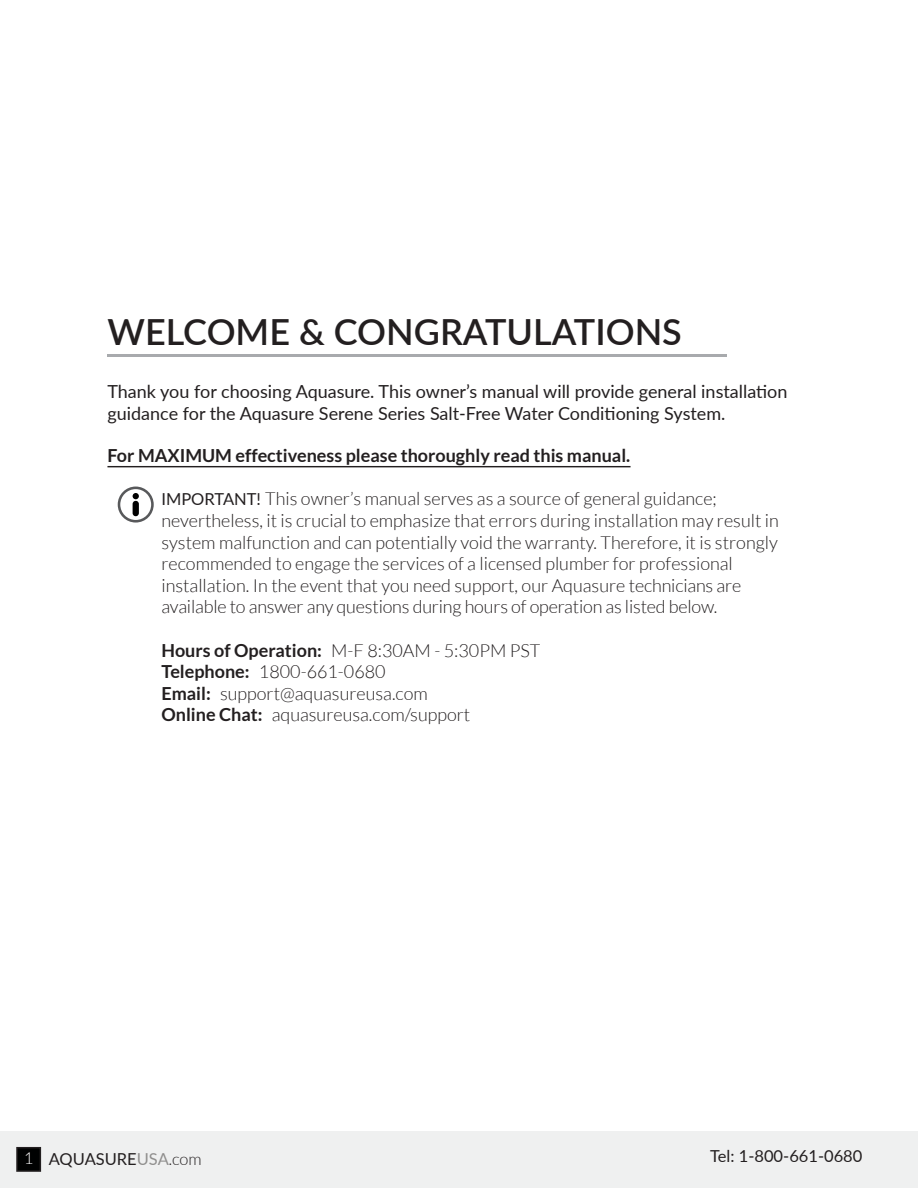
<style>
.page{position:relative;width:918px;height:1188px;background:#fff}
.page>*{position:absolute;margin:0;border:0;box-sizing:border-box;transform-origin:0 0}
.t1{font:600 36px "Lato";color:#231f20}
.t2{font:300 18px/21.6px "Lato";color:#231f20}
.t3{font:18px/21.6px "Lato";color:#231f20}
.t4{font:700 18px "Lato";color:#231f20}
.t5{font:16.5px "Lato";color:#231f20}
.s1{font-weight:400;font-size:16.5px}
.s2{font-weight:700}
.s3{font-weight:300;color:#fff}
.s4{color:#908f8e}
.s5{font-weight:300}
</style>
<div class="page">
<div style="left:0;top:1131px;width:918px;height:57px;background:#eff0f0"></div>
<div style="left:17px;top:1148px;width:23px;height:23px;background:#000101"></div>
<div style="left:16px;top:1147px;width:25px;height:25px;border:2px solid #231f20"></div>
<hr style="left:107px;top:466px;width:524px;height:1px;background:#231f20">
<hr style="left:107px;top:354px;width:620px;height:3px;background:#a8aaad">
<svg style="left:118px;top:487px;width:36px;height:36px"></svg>
<div style="left:133px;top:501px;width:6px;height:15px;background:#010101;border-radius:3px"></div>
<h1 class="t1" style="left:107px;top:306px;width:576px">WELCOME &amp; CONGRATULATIONS</h1>
<p class="t3" style="left:107px;top:380px;width:682px">Thank you for choosing Aquasure. This owner’s manual will provide general installation guidance for the Aquasure Serene Series Salt-Free Water Conditioning System.</p>
<p class="t4" style="left:107px;top:445px;width:524px">For MAXIMUM effectiveness please thoroughly read this manual.</p>
<p class="t2" style="left:161px;top:488px;width:619px"><span class="s1">IMPORTANT!</span> This owner’s manual serves as a source of general guidance; nevertheless, it is crucial to emphasize that errors during installation may result in system malfunction and can potentially void the warranty. Therefore, it is strongly recommended to engage the services of a licensed plumber for professional installation. In the event that you need support, our Aquasure technicians are available to answer any questions during hours of operation as listed below.</p>
<p class="t2" style="left:161px;top:639px;width:381px"><span class="s2">Hours of Operation:</span> M-F 8:30AM - 5:30PM PST <span class="s2">Telephone:</span> 1800-661-0680<br><span class="s2">Email:</span> support@aquasureusa.com<br><span class="s2">Online Chat:</span> aquasureusa.com/support</p>
<p class="t5" style="left:24px;top:1147px;width:179px"><span class="s3">1</span> AQUASURE<span class="s4">USA</span><span class="s5">.com</span></p>
<p class="t5" style="left:710px;top:1144px;width:154px">Tel: 1-800-661-0680</p>
</div>
